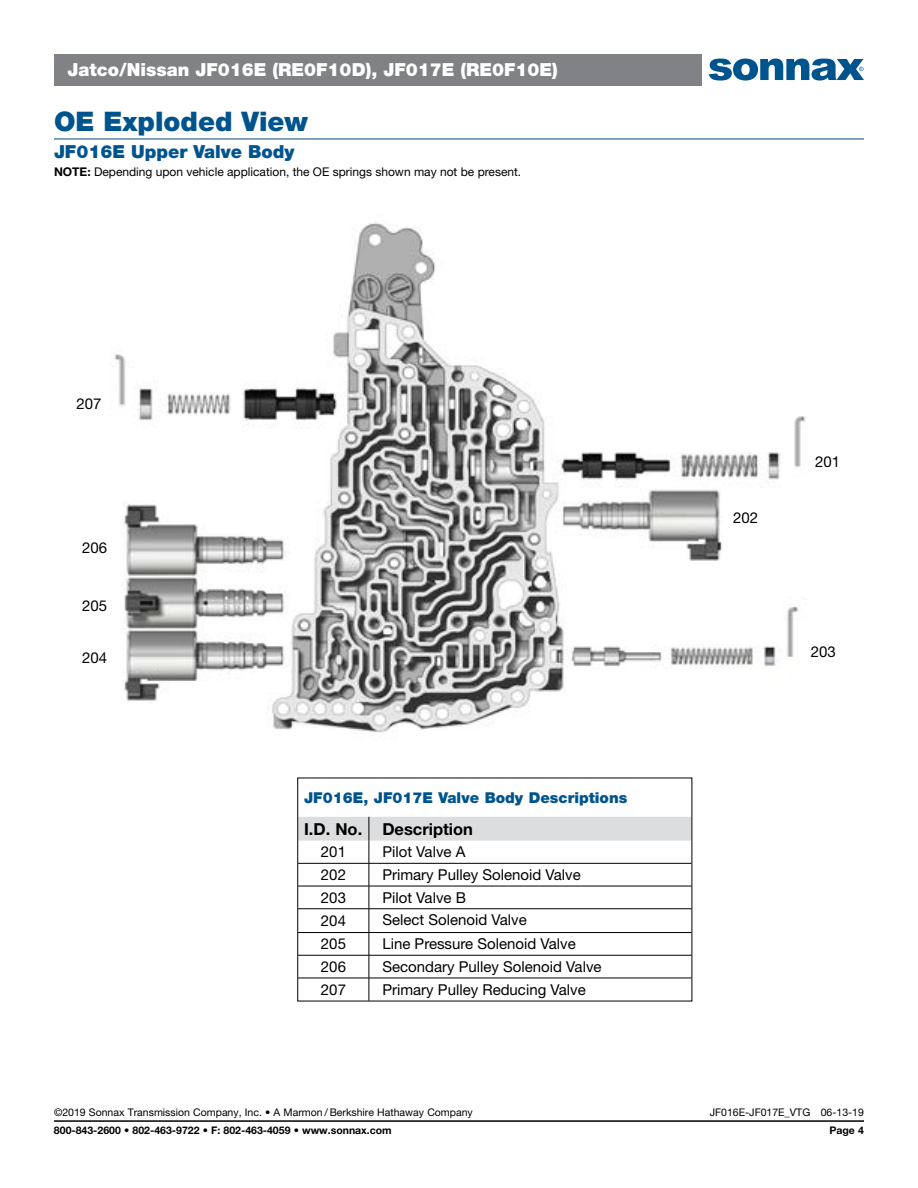
<style>
.page{position:relative;width:918px;height:1188px;background:#fff}
.page>*{position:absolute;margin:0;border:0;box-sizing:border-box;transform-origin:0 0}
.t1{font:900 27px "Helvetica Neue LT Std";color:#00548e}
.t2{font:900 18px "Helvetica Neue LT Std";color:#fff}
.t3{font:900 18px "Helvetica Neue LT Std";color:#00548e}
.t4{font:700 16.5px "Helvetica Neue LT Std";color:#000}
.t5{font:15px "Helvetica Neue LT Std";color:#000}
.t6{font:900 15px "Helvetica Neue LT Std";color:#00548e}
.t7{font:12px "Helvetica Neue LT Std";color:#000}
.t8{font:10.5px "Helvetica Neue LT Std";color:#000}
.t9{font:700 10.5px "Helvetica Neue LT Std";color:#000}
.s1{font-weight:700}
</style>
<div class="page">
<svg style="left:299px;top:817px;width:391px;height:182px"></svg>
<hr style="left:298px;top:955px;width:71px;height:1px;background:#000">
<hr style="left:369px;top:955px;width:323px;height:1px;background:#000">
<hr style="left:298px;top:978px;width:71px;height:1px;background:#000">
<hr style="left:369px;top:978px;width:323px;height:1px;background:#000">
<img style="left:114px;top:222px;width:692px;height:511px">
<hr style="left:54px;top:1120px;width:810px;height:2px;background:#000">
<div style="left:54px;top:54px;width:647px;height:31px;background:#808285"></div>
<svg style="left:709px;top:59px;width:155px;height:22px"></svg>
<hr style="left:54px;top:138px;width:810px;height:2px;background:#5783b3">
<p class="t2" style="left:68px;top:59px;width:492px">Jatco/Nissan JF016E (RE0F10D), JF017E (RE0F10E)</p>
<h1 class="t1" style="left:54px;top:105px;width:256px">OE Exploded View</h1>
<p class="t3" style="left:54px;top:141px;width:242px">JF016E Upper Valve Body</p>
<p class="t7" style="left:54px;top:164px;width:469px"><span class="s1">NOTE:</span> Depending upon vehicle application, the OE springs shown may not be present.</p>
<p class="t5" style="left:77px;top:394px;width:27px">207</p>
<p class="t5" style="left:82px;top:539px;width:27px">206</p>
<p class="t5" style="left:82px;top:597px;width:27px">205</p>
<p class="t5" style="left:82px;top:649px;width:27px">204</p>
<p class="t6" style="left:304px;top:789px;width:325px">JF016E, JF017E Valve Body Descriptions</p>
<p class="t4" style="left:304px;top:819px;width:171px">I.D. No. Description</p>
<p class="t5" style="left:321px;top:843px;width:27px">201</p>
<p class="t5" style="left:382px;top:843px;width:85px">Pilot Valve A</p>
<p class="t5" style="left:321px;top:866px;width:27px">202</p>
<p class="t5" style="left:382px;top:866px;width:200px">Primary Pulley Solenoid Valve</p>
<p class="t5" style="left:321px;top:888px;width:27px">203</p>
<p class="t5" style="left:382px;top:888px;width:85px">Pilot Valve B</p>
<p class="t5" style="left:321px;top:912px;width:27px">204</p>
<p class="t5" style="left:382px;top:911px;width:146px">Select Solenoid Valve</p>
<p class="t5" style="left:321px;top:935px;width:27px">205</p>
<p class="t5" style="left:382px;top:935px;width:195px">Line Pressure Solenoid Valve</p>
<p class="t5" style="left:321px;top:958px;width:27px">206</p>
<p class="t5" style="left:382px;top:958px;width:221px">Secondary Pulley Solenoid Valve</p>
<p class="t5" style="left:321px;top:980px;width:27px">207</p>
<p class="t5" style="left:382px;top:980px;width:205px">Primary Pulley Reducing Valve</p>
<p class="t5" style="left:733px;top:509px;width:27px">202</p>
<p class="t5" style="left:815px;top:453px;width:27px">201</p>
<p class="t5" style="left:811px;top:643px;width:27px">203</p>
<p class="t8" style="left:54px;top:1106px;width:420px">©2019 Sonnax Transmission Company, Inc. • A Marmon / Berkshire Hathaway Company</p>
<p class="t8" style="left:710px;top:1106px;width:156px">JF016E-JF017E_VTG 06-13-19</p>
<p class="t9" style="left:54px;top:1124px;width:339px">800-843-2600 • 802-463-9722 • F: 802-463-4059 • www.sonnax.com</p>
<p class="t9" style="left:829px;top:1124px;width:36px">Page 4</p>
</div>
